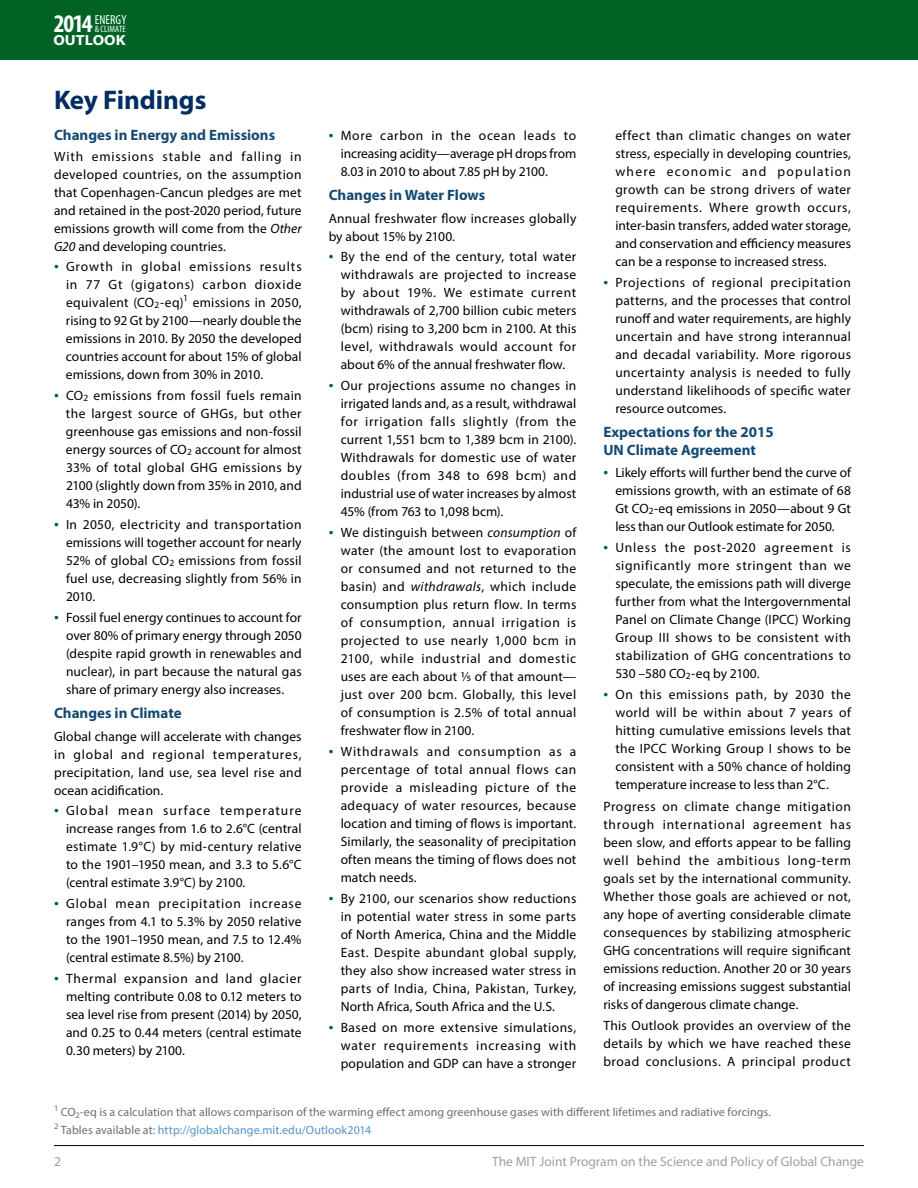
<style>
.page{position:relative;width:918px;height:1188px;background:#fff}
.page>*{position:absolute;margin:0;border:0;box-sizing:border-box;transform-origin:0 0}
.t1{font:700 27px "Myriad Pro";letter-spacing:-.005em;color:#002d62}
.t2{font:700 15px/18px "Myriad Pro";color:#164a72}
.t3{font:700 14.7px "Myriad Pro";letter-spacing:.005em;color:#fff;scale:1.09 1}
.t4{font:13.5px/18px "Myriad Pro";letter-spacing:.005em;color:#000;text-align:justify}
.t5{font:13.5px "Myriad Pro";color:#9d9fa2}
.t6{font:condensed 13.05px "Myriad Pro";letter-spacing:.005em;color:#fff}
.t7{font:12px/18.3px "Myriad Pro";letter-spacing:.005em;color:#6d6e71}
.t8{font:condensed 9.3px "Myriad Pro";letter-spacing:.015em;color:#fff}
.s1{font-weight:700;font-size:25.35px}
.s2{font-style:italic}
.s3{font-size:16.8px;color:#006325}
.s4{color:#5294c7}
</style>
<div class="page">
<hr style="left:54px;top:1145px;width:810px;height:1px;background:#000">
<div style="left:0;top:0;width:918px;height:60px;background:#006325"></div>
<p class="t6" style="left:54px;top:12px;width:74px"><span class="s1">2014</span> ENERGY</p>
<p class="t8" style="left:95px;top:23px;width:32px">&amp; CLIMATE</p>
<p class="t3" style="left:53px;top:31px;width:68px">OUTLOOK</p>
<h1 class="t1" style="left:54px;top:82px;width:154px">Key Findings</h1>
<p class="t2" style="left:54px;top:125px;width:223px">Changes in Energy and Emissions</p>
<p class="t4" style="left:54px;top:147px;width:249px">With emissions stable and falling in developed countries, on the assumption that Copenhagen-Cancun pledges are met and retained in the post‑2020 period, future emissions growth will come from the <span class="s2">Other G20</span> and developing countries.</p>
<p class="t4" style="left:66px;top:257px;width:237px;text-indent:-12px"><span class="s3">•</span> Growth in global emissions results in 77 Gt (gigatons) carbon dioxide equivalent (CO<sub>2</sub>‑eq)<sup>1</sup> emissions in 2050, rising to 92 Gt by 2100—nearly double the emissions in 2010. By 2050 the developed countries account for about 15% of global emissions, down from 30% in 2010.</p>
<p class="t4" style="left:66px;top:386px;width:237px;text-indent:-12px"><span class="s3">•</span> CO<sub>2</sub> emissions from fossil fuels remain the largest source of GHGs, but other greenhouse gas emissions and non‑fossil energy sources of CO<sub>2</sub> account for almost 33% of total global GHG emissions by 2100 (slightly down from 35% in 2010, and 43% in 2050).</p>
<p class="t4" style="left:66px;top:515px;width:237px;text-indent:-12px"><span class="s3">•</span> In 2050, electricity and transportation emissions will together account for nearly 52% of global CO<sub>2</sub> emissions from fossil fuel use, decreasing slightly from 56% in 2010.</p>
<p class="t4" style="left:66px;top:608px;width:237px;text-indent:-12px"><span class="s3">•</span> Fossil fuel energy continues to account for over 80% of primary energy through 2050 (despite rapid growth in renewables and nuclear), in part because the natural gas share of primary energy also increases.</p>
<p class="t2" style="left:54px;top:703px;width:129px">Changes in Climate</p>
<p class="t4" style="left:54px;top:727px;width:249px">Global change will accelerate with changes in global and regional temperatures, precipitation, land use, sea level rise and ocean acidification.</p>
<p class="t4" style="left:66px;top:801px;width:237px;text-indent:-12px"><span class="s3">•</span> Global mean surface temperature increase ranges from 1.6 to 2.6°C (central estimate 1.9°C) by mid‑century relative to the 1901–1950 mean, and 3.3 to 5.6°C (central estimate 3.9°C) by 2100.</p>
<p class="t4" style="left:66px;top:894px;width:237px;text-indent:-12px"><span class="s3">•</span> Global mean precipitation increase ranges from 4.1 to 5.3% by 2050 relative to the 1901–1950 mean, and 7.5 to 12.4% (central estimate 8.5%) by 2100.</p>
<p class="t4" style="left:66px;top:969px;width:237px;text-indent:-12px"><span class="s3">•</span> Thermal expansion and land glacier melting contribute 0.08 to 0.12 meters to sea level rise from present (2014) by 2050, and 0.25 to 0.44 meters (central estimate 0.30 meters) by 2100.</p>
<p class="t4" style="left:615px;top:126px;width:237px">effect than climatic changes on water stress, especially in developing countries, where economic and population growth can be strong drivers of water requirements. Where growth occurs, inter-basin transfers, added water storage, and conservation and efficiency measures can be a response to increased stress.</p>
<p class="t4" style="left:615px;top:273px;width:237px;text-indent:-12px"><span class="s3">•</span> Projections of regional precipitation patterns, and the processes that control runoff and water requirements, are highly uncertain and have strong interannual and decadal variability. More rigorous uncertainty analysis is needed to fully understand likelihoods of specific water resource outcomes.</p>
<p class="t2" style="left:603px;top:423px;width:172px">Expectations for the 2015<br>UN Climate Agreement</p>
<p class="t4" style="left:615px;top:463px;width:237px;text-indent:-12px"><span class="s3">•</span> Likely efforts will further bend the curve of emissions growth, with an estimate of 68<br>Gt CO<sub>2</sub>‑eq emissions in 2050—about 9 Gt less than our Outlook estimate for 2050.</p>
<p class="t4" style="left:615px;top:538px;width:237px;text-indent:-12px"><span class="s3">•</span> Unless the post‑2020 agreement is significantly more stringent than we speculate, the emissions path will diverge further from what the Intergovernmental Panel on Climate Change (IPCC) Working Group III shows to be consistent with stabilization of GHG concentrations to 530 –580 CO<sub>2</sub>‑eq by 2100.</p>
<p class="t4" style="left:615px;top:685px;width:237px;text-indent:-12px"><span class="s3">•</span> On this emissions path, by 2030 the world will be within about 7 years of hitting cumulative emissions levels that the IPCC Working Group I shows to be consistent with a 50% chance of holding temperature increase to less than 2°C.</p>
<p class="t4" style="left:603px;top:797px;width:249px">Progress on climate change mitigation through international agreement has been slow, and efforts appear to be falling well behind the ambitious long‑term goals set by the international community.<br>Whether those goals are achieved or not, any hope of averting considerable climate consequences by stabilizing atmospheric GHG concentrations will require significant emissions reduction. Another 20 or 30 years of increasing emissions suggest substantial risks of dangerous climate change.</p>
<p class="t4" style="left:603px;top:1016px;width:249px">This Outlook provides an overview of the details by which we have reached these broad conclusions. A principal product</p>
<p class="t7" style="left:54px;top:1102px;width:719px"><sup>1</sup> CO<sub>2</sub>‑eq is a calculation that allows comparison of the warming effect among greenhouse gases with different lifetimes and radiative forcings.<br><sup>2</sup> Tables available at: <span class="s4">http://globalchange.mit.edu/Outlook2014</span></p>
<p class="t4" style="left:341px;top:126px;width:237px;text-indent:-12px"><span class="s3">•</span> More carbon in the ocean leads to increasing acidity—average pH drops from 8.03 in 2010 to about 7.85 pH by 2100.</p>
<p class="t2" style="left:329px;top:186px;width:158px">Changes in Water Flows</p>
<p class="t4" style="left:329px;top:209px;width:249px">Annual freshwater flow increases globally by about 15% by 2100.</p>
<p class="t4" style="left:341px;top:247px;width:237px;text-indent:-12px"><span class="s3">•</span> By the end of the century, total water withdrawals are projected to increase by about 19%. We estimate current withdrawals of 2,700 billion cubic meters (bcm) rising to 3,200 bcm in 2100. At this level, withdrawals would account for about 6% of the annual freshwater flow.</p>
<p class="t4" style="left:341px;top:376px;width:237px;text-indent:-12px"><span class="s3">•</span> Our projections assume no changes in irrigated lands and, as a result, withdrawal for irrigation falls slightly (from the current 1,551 bcm to 1,389 bcm in 2100).<br>Withdrawals for domestic use of water doubles (from 348 to 698 bcm) and industrial use of water increases by almost 45% (from 763 to 1,098 bcm).</p>
<p class="t4" style="left:341px;top:523px;width:237px;text-indent:-12px"><span class="s3">•</span> We distinguish between <span class="s2">consumption</span> of water (the amount lost to evaporation or consumed and not returned to the basin) and <span class="s2">withdrawals</span>, which include consumption plus return flow. In terms of consumption, annual irrigation is projected to use nearly 1,000 bcm in 2100, while industrial and domestic uses are each about 1/5 of that amount— just over 200 bcm. Globally, this level of consumption is 2.5% of total annual freshwater flow in 2100.</p>
<p class="t4" style="left:341px;top:742px;width:237px;text-indent:-12px"><span class="s3">•</span> Withdrawals and consumption as a percentage of total annual flows can provide a misleading picture of the adequacy of water resources, because location and timing of flows is important.<br>Similarly, the seasonality of precipitation often means the timing of flows does not match needs.</p>
<p class="t4" style="left:341px;top:889px;width:237px;text-indent:-12px"><span class="s3">•</span> By 2100, our scenarios show reductions in potential water stress in some parts of North America, China and the Middle East. Despite abundant global supply, they also show increased water stress in parts of India, China, Pakistan, Turkey, North Africa, South Africa and the U.S.</p>
<p class="t4" style="left:341px;top:1018px;width:237px;text-indent:-12px"><span class="s3">•</span> Based on more extensive simulations, water requirements increasing with population and GDP can have a stronger</p>
<p class="t5" style="left:54px;top:1154px;width:8px">2</p>
<p class="t5" style="left:492px;top:1154px;width:373px">The MIT Joint Program on the Science and Policy of Global Change</p>
</div>
